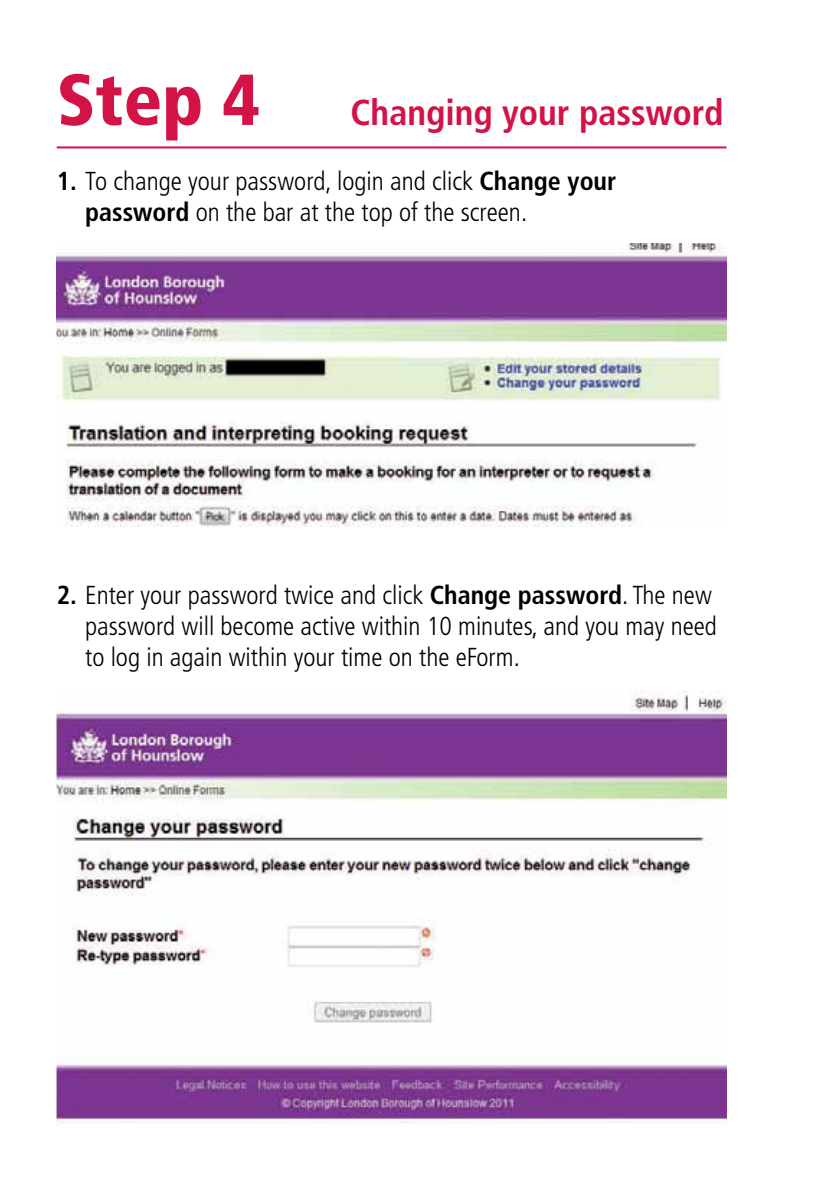
<style>
.page{position:relative;width:840px;height:1191px;background:#fff}
.page>*{position:absolute;margin:0;border:0;box-sizing:border-box;transform-origin:0 0}
.t1{font:900 condensed 72px "Frutiger";color:#d31245}
.t2{font:700 condensed 36px "Frutiger";color:#d31245}
.t3{font:300 condensed 26px/31.2px "Frutiger";color:#000}
.s1{font-weight:700}
</style>
<div class="page">
<img style="left:57px;top:691px;width:669px;height:434px">
<img style="left:57px;top:244px;width:669px;height:282px">
<hr style="left:57px;top:146px;width:669px;height:2px;background:#d31245">
<h1 class="t1" style="left:57px;top:57px;width:204px">Step 4</h1>
<h2 class="t2" style="left:350px;top:91px;width:374px">Changing your password</h2>
<p class="t3" style="left:85px;top:165px;width:532px;text-indent:-28px"><span class="s1">1.</span> To change your password, login and click <span class="s1">Change your password</span> on the bar at the top of the screen.</p>
<p class="t3" style="left:85px;top:579px;width:633px;text-indent:-28px"><span class="s1">2.</span> Enter your password twice and click <span class="s1">Change password</span>. The new password will become active within 10 minutes, and you may need to log in again within your time on the eForm.</p>
</div>
